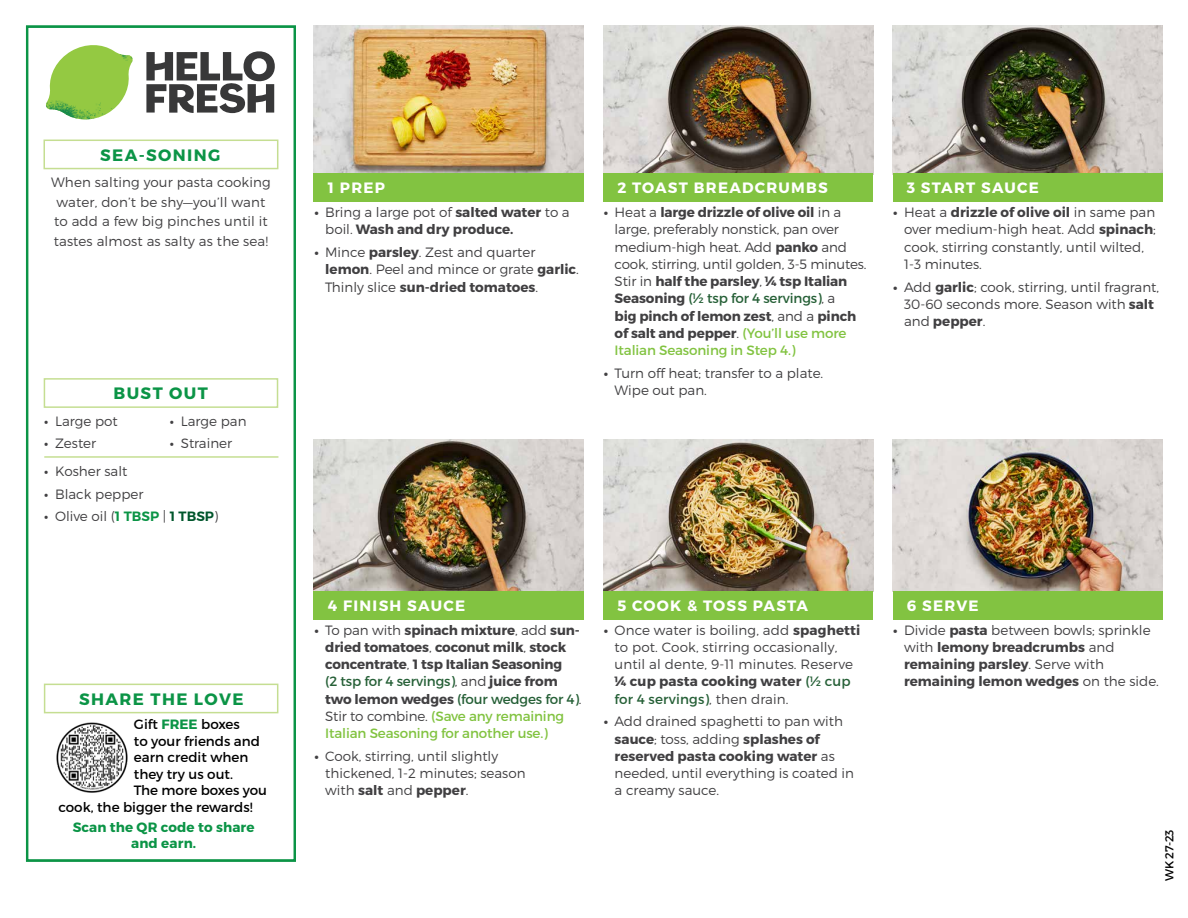
<style>
.page{position:relative;width:1188px;height:918px;background:#fff}
.page>*{position:absolute;margin:0;border:0;box-sizing:border-box;transform-origin:0 0}
.t1{font:700 16.5px "Montserrat";letter-spacing:.085em;color:#0b9446}
.t2{font:700 15px "Montserrat";letter-spacing:.085em;color:#fff}
.t3{font:300 13.5px/17.2px "Montserrat";color:#414042}
.t4{font:700 13.5px/17.2px "Montserrat";letter-spacing:-.01em;color:#414042}
.t5{font:13.5px "Montserrat";color:#000}
.t6{font:700 13.5px/16.5px "Montserrat";letter-spacing:.01em;color:#0b9446;text-align:center}
.t7{font:11.55px "Montserrat";color:#000}
.s1{font-weight:600}
.s2{font-weight:600;color:#0b9446}
.s3{font-weight:600;color:#00562c}
.s4{font-weight:700;color:#0b9446}
.s5{font-weight:300}
.s6{font-weight:700}
.s7{font-weight:400;color:#266037}
.s8{font-weight:400;color:#82c341}
</style>
<div class="page">
<div style="left:44px;top:378px;width:234px;height:30px;border:2px solid #c5de92"></div>
<div style="left:43px;top:140px;width:235px;height:29px;border:2px solid #c5de92"></div>
<img style="left:314px;top:26px;width:270px;height:148px">
<img style="left:603px;top:26px;width:270px;height:148px">
<img style="left:893px;top:26px;width:270px;height:148px">
<img style="left:603px;top:440px;width:270px;height:151px">
<img style="left:314px;top:440px;width:270px;height:151px">
<img style="left:893px;top:440px;width:270px;height:151px">
<div style="left:603px;top:174px;width:270px;height:28px;background:#82c341"></div>
<div style="left:603px;top:591px;width:270px;height:29px;background:#82c341"></div>
<div style="left:893px;top:174px;width:270px;height:28px;background:#82c341"></div>
<div style="left:893px;top:591px;width:270px;height:29px;background:#82c341"></div>
<div style="left:314px;top:174px;width:270px;height:28px;background:#82c341"></div>
<div style="left:314px;top:591px;width:270px;height:29px;background:#82c341"></div>
<svg style="left:146px;top:51px;width:129px;height:62px"></svg>
<svg style="left:52px;top:45px;width:77px;height:50px"></svg>
<img style="left:93px;top:45px;width:40px;height:33px">
<img style="left:51px;top:73px;width:74px;height:14px">
<img style="left:46px;top:78px;width:76px;height:41px">
<img style="left:91px;top:87px;width:34px;height:32px">
<hr style="left:44px;top:456px;width:234px;height:2px;background:#c5de92">
<div style="left:26px;top:26px;width:270px;height:836px;border:2px solid #0b9446"></div>
<div style="left:44px;top:684px;width:234px;height:29px;border:2px solid #c5de92"></div>
<img style="left:56px;top:722px;width:71px;height:71px">
<p class="t1" style="left:100px;top:145px;width:122px">SEA-SONING</p>
<p class="t3" style="left:51px;top:172px;width:221px;line-height:19.5px">When salting your pasta cooking water, don’t be shy—you’ll want to add a few big pinches until it tastes almost as salty as the sea!</p>
<p class="t1" style="left:114px;top:383px;width:96px">BUST OUT</p>
<p class="t3" style="left:44px;top:412px;width:75px"><span class="s1">•</span> Large pot</p>
<p class="t3" style="left:44px;top:435px;width:53px"><span class="s1">•</span> Zester</p>
<p class="t3" style="left:170px;top:412px;width:78px"><span class="s1">•</span> Large pan</p>
<p class="t3" style="left:170px;top:435px;width:64px"><span class="s1">•</span> Strainer</p>
<p class="t3" style="left:44px;top:463px;width:85px"><span class="s1">•</span> Kosher salt</p>
<p class="t3" style="left:44px;top:485px;width:101px"><span class="s1">•</span> Black pepper</p>
<p class="t3" style="left:44px;top:508px;width:176px"><span class="s1">•</span> Olive oil (<span class="s2">1 TBSP</span> | <span class="s3">1 TBSP</span>)</p>
<p class="t1" style="left:79px;top:689px;width:166px">SHARE THE LOVE</p>
<p class="t5" style="left:134px;top:716px;width:107px">Gift <span class="s4">FREE</span> boxes</p>
<p class="t5" style="left:134px;top:733px;width:128px">to your friends and</p>
<p class="t5" style="left:134px;top:749px;width:116px">earn credit when</p>
<p class="t5" style="left:134px;top:766px;width:100px">they try us out.</p>
<p class="t5" style="left:134px;top:782px;width:135px">The more boxes you</p>
<p class="t5" style="left:59px;top:799px;width:195px">cook, the bigger the rewards!</p>
<p class="t6" style="left:73px;top:819px;width:183px">Scan the QR code to share and earn.</p>
<p class="t2" style="left:328px;top:179px;width:59px">1 PREP</p>
<p class="t4" style="left:325px;top:204px;width:246px;text-indent:-11px">• <span class="s5">Bring a large pot of</span> salted water <span class="s5">to a boil.</span> Wash and dry produce.</p>
<p class="t3" style="left:325px;top:243px;width:255px;text-indent:-11px"><span class="s6">•</span> Mince <span class="s6">parsley</span>. Zest and quarter <span class="s6">lemon</span>. Peel and mince or grate <span class="s6">garlic</span>.<br>Thinly slice <span class="s6">sun-dried tomatoes</span>.</p>
<p class="t2" style="left:617px;top:179px;width:212px">2 TOAST BREADCRUMBS</p>
<p class="t3" style="left:615px;top:204px;width:253px;text-indent:-11px"><span class="s6">•</span> Heat a <span class="s6">large drizzle of olive oil</span> in a large, preferably nonstick, pan over medium-high heat. Add <span class="s6">panko</span> and cook, stirring, until golden, 3-5 minutes.<br>Stir in <span class="s6">half the parsley</span>, <span class="s6">¼ tsp Italian Seasoning</span> <span class="s7">(½ tsp for 4 servings)</span>, a<br><span class="s6">big pinch of lemon zest</span>, and a <span class="s6">pinch of salt and pepper</span>. <span class="s8">(You’ll use more Italian Seasoning in Step 4.)</span></p>
<p class="t3" style="left:615px;top:364px;width:210px;text-indent:-11px"><span class="s6">•</span> Turn off heat; transfer to a plate.<br>Wipe out pan.</p>
<p class="t2" style="left:907px;top:179px;width:134px">3 START SAUCE</p>
<p class="t3" style="left:904px;top:204px;width:253px;text-indent:-11px"><span class="s6">•</span> Heat a <span class="s6">drizzle of olive oil</span> in same pan over medium-high heat. Add <span class="s6">spinach</span>; cook, stirring constantly, until wilted,<br>1-3 minutes.</p>
<p class="t3" style="left:904px;top:278px;width:257px;text-indent:-11px"><span class="s6">•</span> Add <span class="s6">garlic</span>; cook, stirring, until fragrant,<br>30-60 seconds more. Season with <span class="s6">salt </span>and <span class="s6">pepper</span>.</p>
<p class="t2" style="left:328px;top:596px;width:139px">4 FINISH SAUCE</p>
<p class="t4" style="left:325px;top:621px;width:258px;text-indent:-11px">• <span class="s5">To pan with</span> spinach mixture<span class="s5">, add</span> sun&shy;dried tomatoes<span class="s5">,</span> coconut milk<span class="s5">,</span> stock concentrate<span class="s5">,</span> 1 tsp Italian Seasoning<br><span class="s7">(2 tsp for 4 servings)</span><span class="s5">, and</span> juice from two lemon wedges <span class="s7">(four wedges for 4)</span><span class="s5">.<br>Stir to combine.</span> <span class="s8">(Save any remaining Italian Seasoning for another use.)</span></p>
<p class="t3" style="left:325px;top:747px;width:202px;text-indent:-11px"><span class="s6">•</span> Cook, stirring, until slightly thickened, 1-2 minutes; season with <span class="s6">salt</span> and <span class="s6">pepper</span>.</p>
<p class="t2" style="left:617px;top:596px;width:192px">5 COOK &amp; TOSS PASTA</p>
<p class="t3" style="left:615px;top:621px;width:247px;text-indent:-11px"><span class="s6">•</span> Once water is boiling, add <span class="s6">spaghetti </span>to pot. Cook, stirring occasionally, until al dente, 9-11 minutes. Reserve <span class="s6">¼ cup pasta cooking water</span> <span class="s7">(½ cup for 4 servings)</span>, then drain.</p>
<p class="t3" style="left:615px;top:713px;width:241px;text-indent:-11px"><span class="s6">•</span> Add drained spaghetti to pan with <span class="s6">sauce</span>; toss, adding <span class="s6">splashes of reserved pasta cooking water</span> as needed, until everything is coated in a creamy sauce.</p>
<p class="t2" style="left:907px;top:596px;width:73px">6 SERVE</p>
<p class="t4" style="left:904px;top:621px;width:256px;text-indent:-11px">• <span class="s5">Divide</span> pasta <span class="s5">between bowls; sprinkle with</span> lemony breadcrumbs <span class="s5">and </span>remaining parsley<span class="s5">. Serve with </span>remaining lemon wedges <span class="s5">on the side.</span></p>
<p class="t7" style="left:1162px;top:881px;width:53px;rotate:-90deg">WK 27-23</p>
</div>
